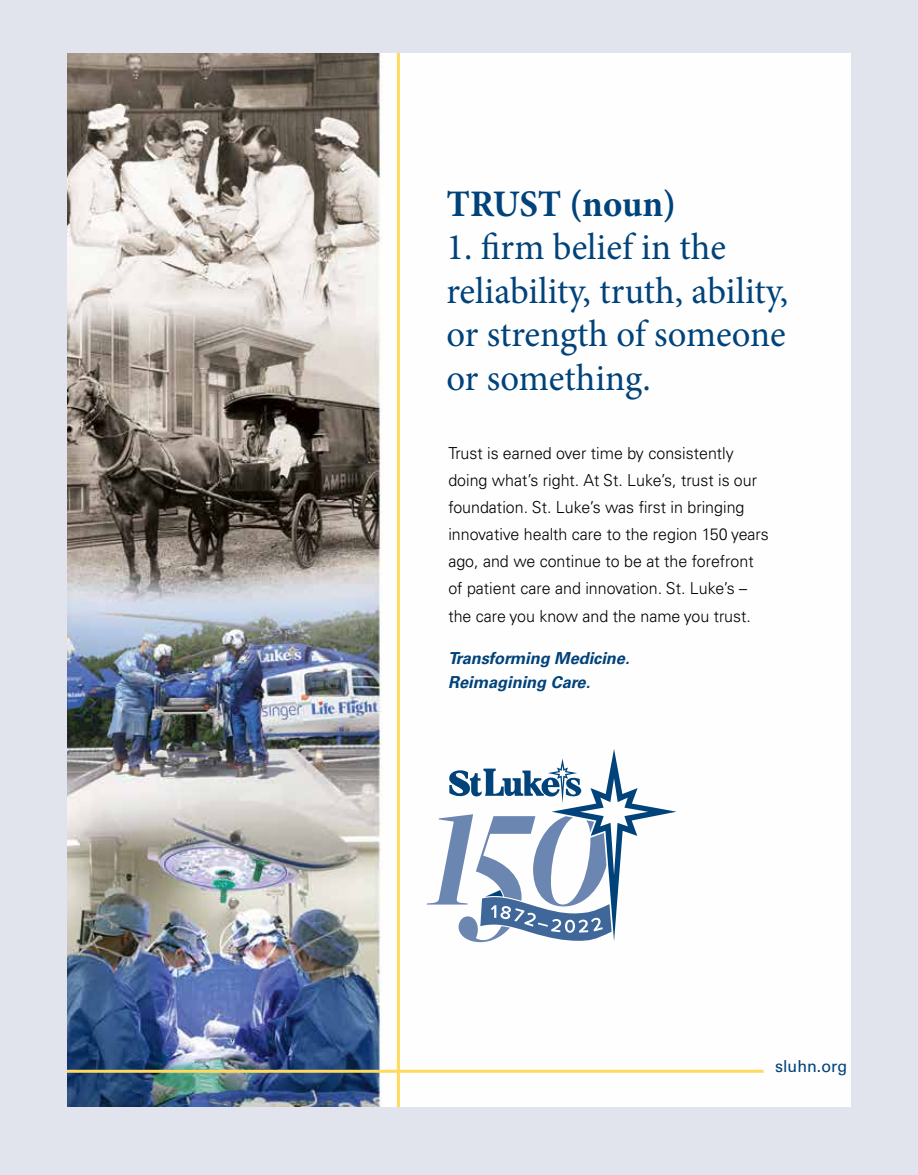
<style>
.page{position:relative;width:918px;height:1175px;background:#fff}
.page>*{position:absolute;margin:0;border:0;box-sizing:border-box;transform-origin:0 0}
.t1{font:37.5px/43.5px "Minion Pro";color:#00427a}
.t2{font:700 37.5px "Minion Pro";color:#00427a}
.t3{font:300 16.5px/27px "Univers LT Pro 45";color:#000}
.t4{font:italic 700 16.5px/24px "Univers LT Pro 65";color:#00427a}
.t5{font:16.5px "Univers LT Pro 55 Roman";color:#00427a}
</style>
<div class="page">
<div style="left:0;top:0;width:918px;height:1174px;background:#e1e3ed"></div>
<img style="left:68px;top:53px;width:782px;height:1053px">
<h1 class="t2" style="left:446px;top:177px;width:231px">TRUST (noun)</h1>
<h1 class="t1" style="left:446px;top:225px;width:343px">1. firm belief in the reliability, truth, ability, or strength of someone or something.</h1>
<p class="t3" style="left:448px;top:439px;width:322px">Trust is earned over time by consistently doing what’s right. At St. Luke’s, trust is our foundation. St. Luke’s was first in bringing innovative health care to the region 150 years ago, and we continue to be at the forefront of patient care and innovation. St. Luke’s – the care you know and the name you trust.</p>
<p class="t4" style="left:448px;top:645px;width:183px">Transforming Medicine.<br>Reimagining Care.</p>
<p class="t5" style="left:775px;top:1054px;width:74px">sluhn.org</p>
</div>
